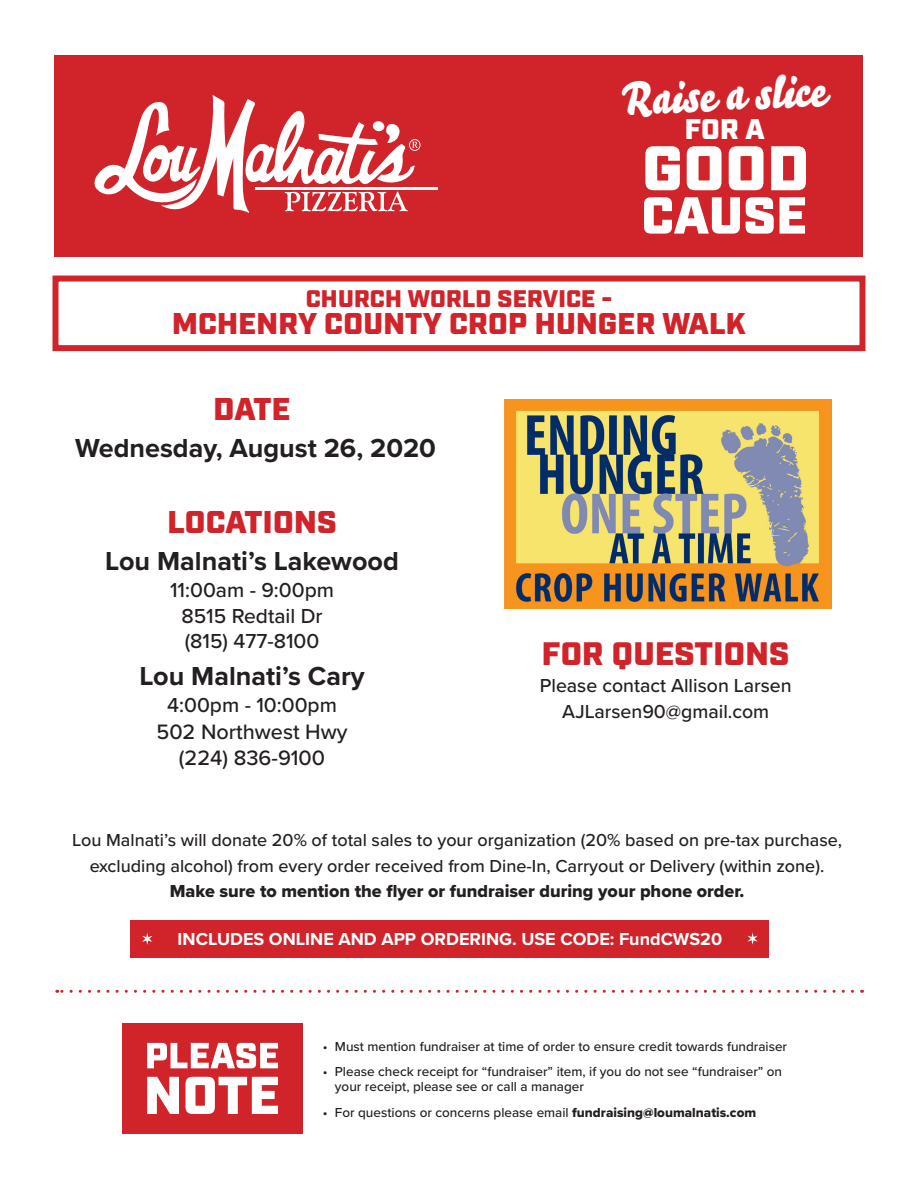
<style>
.page{position:relative;width:918px;height:1188px;background:#fff}
.page>*{position:absolute;margin:0;border:0;box-sizing:border-box;transform-origin:0 0}
.t1{font:900 63px "Industry";color:#fff}
.t2{font:900 51.9px "Industry";letter-spacing:.005em;color:#fff}
.t3{font:45px "Bello Script Pro";color:#fff}
.t4{font:900 32.4px "Industry";letter-spacing:.01em;color:#d1232a}
.t5{font:900 31.5px "Industry";letter-spacing:.01em;color:#d1232a}
.t6{font:900 30px "Industry";letter-spacing:.01em;color:#d1232a}
.t7{font:900 28.35px "Industry";color:#fff}
.t8{font:700 27px "Proxima Nova";color:#231f20}
.t9{font:900 24px "Industry";letter-spacing:.01em;color:#d1232a}
.t10{font:500 21.6px "Proxima Nova";color:#231f20}
.t11{font:500 21px "Proxima Nova";color:#231f20}
.t12{font:500 19.5px "Proxima Nova";color:#231f20}
.t13{font:500 18px/25.5px "Proxima Nova";color:#231f20;text-align:center}
.t14{font:18px "Proxima Nova Extrabld";color:#231f20}
.t15{font:700 18px "Proxima Nova";color:#fff}
.t16{font:500 13.5px/15px "Proxima Nova";color:#231f20}
.s1{font-family:"Proxima Nova Extrabld";font-weight:400}
</style>
<div class="page">
<div style="left:55px;top:55px;width:808px;height:201px;background:#d1232a"></div>
<svg style="left:95px;top:95px;width:326px;height:118px"></svg>
<hr style="left:255px;top:187px;width:183px;height:3px;background:#fff">
<div style="left:52px;top:276px;width:814px;height:75px;border:6px solid #d1232a"></div>
<div style="left:131px;top:920px;width:638px;height:38px;background:#d1232a"></div>
<svg style="left:142px;top:933px;width:10px;height:12px"></svg>
<svg style="left:748px;top:933px;width:10px;height:11px"></svg>
<div style="left:122px;top:1023px;width:181px;height:111px;background:#d1232a"></div>
<svg style="left:147px;top:1043px;width:131px;height:25px"></svg>
<svg style="left:147px;top:1077px;width:131px;height:37px"></svg>
<svg style="left:57px;top:990px;width:796px;height:3px"></svg>
<img style="left:505px;top:399px;width:326px;height:210px">
<p class="t3" style="left:619px;top:65px;width:207px;rotate:-3deg">Raise a slice</p>
<p class="t7" style="left:685px;top:112px;width:81px">FOR A</p>
<p class="t1" style="left:642px;top:130px;width:169px">GOOD</p>
<p class="t2" style="left:641px;top:184px;width:167px">CAUSE</p>
<p class="t9" style="left:306px;top:284px;width:308px">CHURCH WORLD SERVICE -</p>
<p class="t6" style="left:172px;top:305px;width:575px">MCHENRY COUNTY CROP HUNGER WALK</p>
<p class="t5" style="left:214px;top:390px;width:78px">DATE</p>
<p class="t8" style="left:75px;top:428px;width:362px">Wednesday, August 26, 2020</p>
<p class="t5" style="left:168px;top:503px;width:171px">LOCATIONS</p>
<p class="t8" style="left:105px;top:541px;width:295px">Lou Malnati’s Lakewood</p>
<p class="t11" style="left:170px;top:575px;width:166px">11:00am - 9:00pm</p>
<p class="t11" style="left:181px;top:600px;width:143px">8515 Redtail Dr</p>
<p class="t11" style="left:185px;top:626px;width:136px">(815) 477-8100</p>
<p class="t8" style="left:139px;top:656px;width:227px">Lou Malnati’s Cary</p>
<p class="t11" style="left:167px;top:690px;width:171px">4:00pm - 10:00pm</p>
<p class="t10" style="left:157px;top:715px;width:193px">502 Northwest Hwy</p>
<p class="t10" style="left:179px;top:742px;width:148px">(224) 836-9100</p>
<p class="t4" style="left:542px;top:634px;width:249px">FOR QUESTIONS</p>
<p class="t12" style="left:540px;top:671px;width:253px">Please contact Allison Larsen</p>
<p class="t12" style="left:562px;top:697px;width:209px">AJLarsen90@gmail.com</p>
<p class="t13" style="left:72px;top:827px;width:771px">Lou Malnati’s will donate 20% of total sales to your organization (20% based on pre-tax purchase, excluding alcohol) from every order received from Dine-In, Carryout or Delivery (within zone).</p>
<p class="t14" style="left:170px;top:878px;width:576px">Make sure to mention the flyer or fundraiser during your phone order.</p>
<p class="t15" style="left:178px;top:926px;width:546px">INCLUDES ONLINE AND APP ORDERING. USE CODE: FundCWS20</p>
<p class="t16" style="left:323px;top:1038px;width:466px">• Must mention fundraiser at time of order to ensure credit towards fundraiser</p>
<p class="t16" style="left:335px;top:1064px;width:449px;text-indent:-12px">• Please check receipt for “fundraiser” item, if you do not see “fundraiser” on your receipt, please see or call a manager</p>
<p class="t16" style="left:323px;top:1104px;width:435px">• For questions or concerns please email <span class="s1">fundraising@loumalnatis.com</span></p>
</div>
